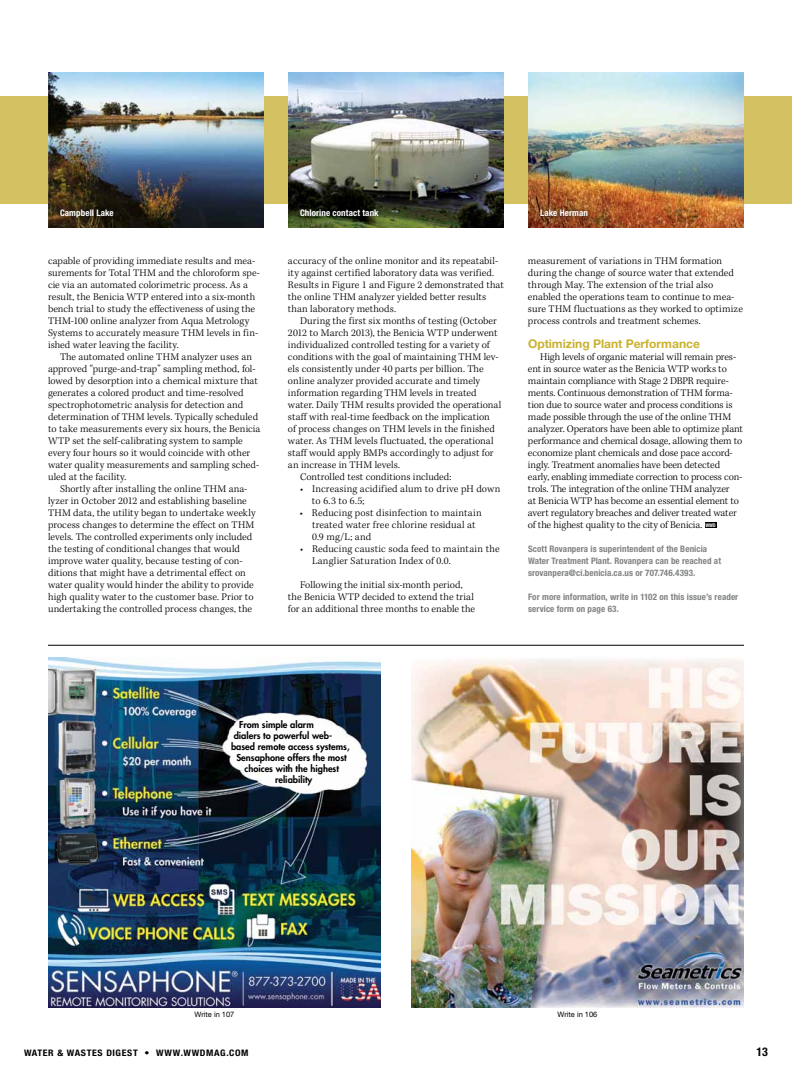
<style>
.page{position:relative;width:792px;height:1080px;background:#fff}
.page>*{position:absolute;margin:0;border:0;box-sizing:border-box;transform-origin:0 0}
.t1{font:700 12px "Helvetica Neue LT Std";color:#c8b12e}
.t2{font:700 condensed 12px "Helvetica Neue LT Std";color:#000}
.t3{font:300 10.5px/12px "Kepler Std";letter-spacing:.005em;color:#000}
.t4{font:800 9.3px "Futura";color:#000}
.t5{font:700 condensed 9px/12px "Helvetica Neue LT Std";letter-spacing:.01em;color:#808284}
.t6{font:700 condensed 9px "Helvetica Neue LT Std";letter-spacing:.01em;color:#fff}
.t7{font:700 condensed 9px "Helvetica Neue LT Std";letter-spacing:.065em;color:#000;scale:1.1 1}
.t8{font:7.5px "Helvetica Neue LT Std";color:#000}
.s1{font-family:"Helvetica Neue LT Std";font-weight:700;font-stretch:condensed;font-size:5px;color:#fff}
</style>
<div class="page">
<div style="left:0;top:96px;width:792px;height:108px;background:#d4c161"></div>
<div style="left:705px;top:522px;width:12px;height:6px;background:#000"></div>
<img style="left:411px;top:657px;width:333px;height:351px">
<hr style="left:48px;top:645px;width:696px;height:1px;background:#000">
<img style="left:48px;top:657px;width:333px;height:351px">
<img style="left:48px;top:72px;width:216px;height:156px">
<img style="left:288px;top:72px;width:216px;height:156px">
<img style="left:528px;top:72px;width:216px;height:156px">
<svg style="left:52px;top:202px;width:70px;height:23px"></svg>
<svg style="left:292px;top:202px;width:94px;height:22px"></svg>
<svg style="left:532px;top:202px;width:64px;height:22px"></svg>
<p class="t6" style="left:60px;top:207px;width:55px">Campbell Lake</p>
<p class="t6" style="left:300px;top:207px;width:80px">Chlorine contact tank</p>
<p class="t6" style="left:540px;top:207px;width:50px">Lake Herman</p>
<p class="t3" style="left:48px;top:255px;width:214px">capable of providing immediate results and mea&shy;surements for Total THM and the chloroform spe&shy;cie via an automated colorimetric process. As a result, the Benicia WTP entered into a six-month bench trial to study the effectiveness of using the THM-100 online analyzer from Aqua Metrology Systems to accurately measure THM levels in fin&shy;ished water leaving the facility.</p>
<p class="t3" style="left:48px;top:351px;width:214px;text-indent:12px">The automated online THM analyzer uses an approved “purge-and-trap” sampling method, fol&shy;lowed by desorption into a chemical mixture that generates a colored product and time-resolved spectrophotometric analysis for detection and determination of THM levels. Typically scheduled to take measurements every six hours, the Benicia WTP set the self-calibrating system to sample every four hours so it would coincide with other water quality measurements and sampling sched&shy;uled at the facility.</p>
<p class="t3" style="left:48px;top:483px;width:209px;text-indent:12px">Shortly after installing the online THM ana&shy;lyzer in October 2012 and establishing baseline THM data, the utility began to undertake weekly process changes to determine the effect on THM levels. The controlled experiments only included the testing of conditional changes that would improve water quality, because testing of con&shy;ditions that might have a detrimental effect on water quality would hinder the ability to provide high quality water to the customer base. Prior to undertaking the controlled process changes, the</p>
<p class="t3" style="left:288px;top:255px;width:217px">accuracy of the online monitor and its repeatabil&shy;ity against certified laboratory data was verified.<br>Results in Figure 1 and Figure 2 demonstrated that the online THM analyzer yielded better results than laboratory methods.</p>
<p class="t3" style="left:300px;top:315px;width:198px">During the first six months of testing (October</p>
<p class="t3" style="left:288px;top:327px;width:211px">2012 to March 2013), the Benicia WTP underwent</p>
<p class="t3" style="left:288px;top:339px;width:203px">individualized controlled testing for a variety of</p>
<p class="t3" style="left:288px;top:351px;width:212px">conditions with the goal of maintaining THM lev-</p>
<p class="t3" style="left:288px;top:363px;width:197px">els consistently under 40 parts per billion. The</p>
<p class="t3" style="left:288px;top:375px;width:194px">online analyzer provided accurate and timely</p>
<p class="t3" style="left:288px;top:387px;width:190px">information regarding THM levels in treated</p>
<p class="t3" style="left:288px;top:399px;width:215px">water. Daily THM results provided the operational</p>
<p class="t3" style="left:288px;top:411px;width:203px">staff with real-time feedback on the implication</p>
<p class="t3" style="left:288px;top:423px;width:208px">of process changes on THM levels in the finished</p>
<p class="t3" style="left:288px;top:435px;width:207px">water. As THM levels fluctuated, the operational</p>
<p class="t3" style="left:288px;top:447px;width:207px">staff would apply BMPs accordingly to adjust for</p>
<p class="t3" style="left:288px;top:459px;width:114px">an increase in THM levels.</p>
<p class="t3" style="left:300px;top:471px;width:153px">Controlled test conditions included:</p>
<p class="t3" style="left:312px;top:483px;width:190px;text-indent:-12px">• Increasing acidified alum to drive pH down to 6.3 to 6.5;</p>
<p class="t3" style="left:312px;top:507px;width:171px;text-indent:-12px">• Reducing post disinfection to maintain treated water free chlorine residual at<br>0.9 mg/L; and</p>
<p class="t3" style="left:312px;top:543px;width:189px;text-indent:-12px">• Reducing caustic soda feed to maintain the<br>Langlier Saturation Index of 0.0.</p>
<p class="t3" style="left:288px;top:579px;width:189px;text-align:center">Following the initial six-month period,<br>the Benicia WTP decided to extend the trial for an additional three months to enable the</p>
<p class="t3" style="left:528px;top:255px;width:216px">measurement of variations in THM formation during the change of source water that extended through May. The extension of the trial also enabled the operations team to continue to mea&shy;sure THM fluctuations as they worked to optimize process controls and treatment schemes.</p>
<p class="t1" style="left:528px;top:336px;width:173px">Optimizing Plant Performance</p>
<p class="t3" style="left:528px;top:351px;width:217px;text-indent:12px">High levels of organic material will remain pres&shy;ent in source water as the Benicia WTP works to maintain compliance with Stage 2 DBPR require&shy;ments. Continuous demonstration of THM forma&shy;tion due to source water and process conditions is made possible through the use of the online THM analyzer. Operators have been able to optimize plant performance and chemical dosage, allowing them to economize plant chemicals and dose pace accord&shy;ingly. Treatment anomalies have been detected early, enabling immediate correction to process con&shy;trols. The integration of the online THM analyzer<br>at Benicia WTP has become an essential element to avert regulatory breaches and deliver treated water of the highest quality to the city of Benicia. <span class="s1">WWD</span></p>
<p class="t5" style="left:528px;top:543px;width:195px">Scott Rovanpera is superintendent of the Benicia<br>Water Treatment Plant. Rovanpera can be reached at srovanpera@ci.benicia.ca.us or 707.746.4393.</p>
<p class="t5" style="left:528px;top:591px;width:212px">For more information, write in 1102 on this issue’s reader service form on page 63.</p>
<p class="t4" style="left:239px;top:718px;width:76px">From simple alarm</p>
<p class="t4" style="left:234px;top:729px;width:100px">dialers to powerful web-</p>
<p class="t4" style="left:231px;top:740px;width:120px">based remote access systems,</p>
<p class="t4" style="left:236px;top:751px;width:112px">Sensaphone offers the most</p>
<p class="t4" style="left:244px;top:763px;width:96px">choices with the highest</p>
<p class="t4" style="left:275px;top:774px;width:39px">reliability</p>
<p class="t8" style="left:195px;top:1010px;width:41px">Write in 107</p>
<p class="t8" style="left:558px;top:1010px;width:41px">Write in 106</p>
<p class="t7" style="left:24px;top:1047px;width:153px">Water &amp; Wastes Digest • Www.wwd</p>
<p class="t7" style="left:206px;top:1047px;width:40px">mag.com</p>
<p class="t2" style="left:757px;top:1044px;width:13px">13</p>
</div>
